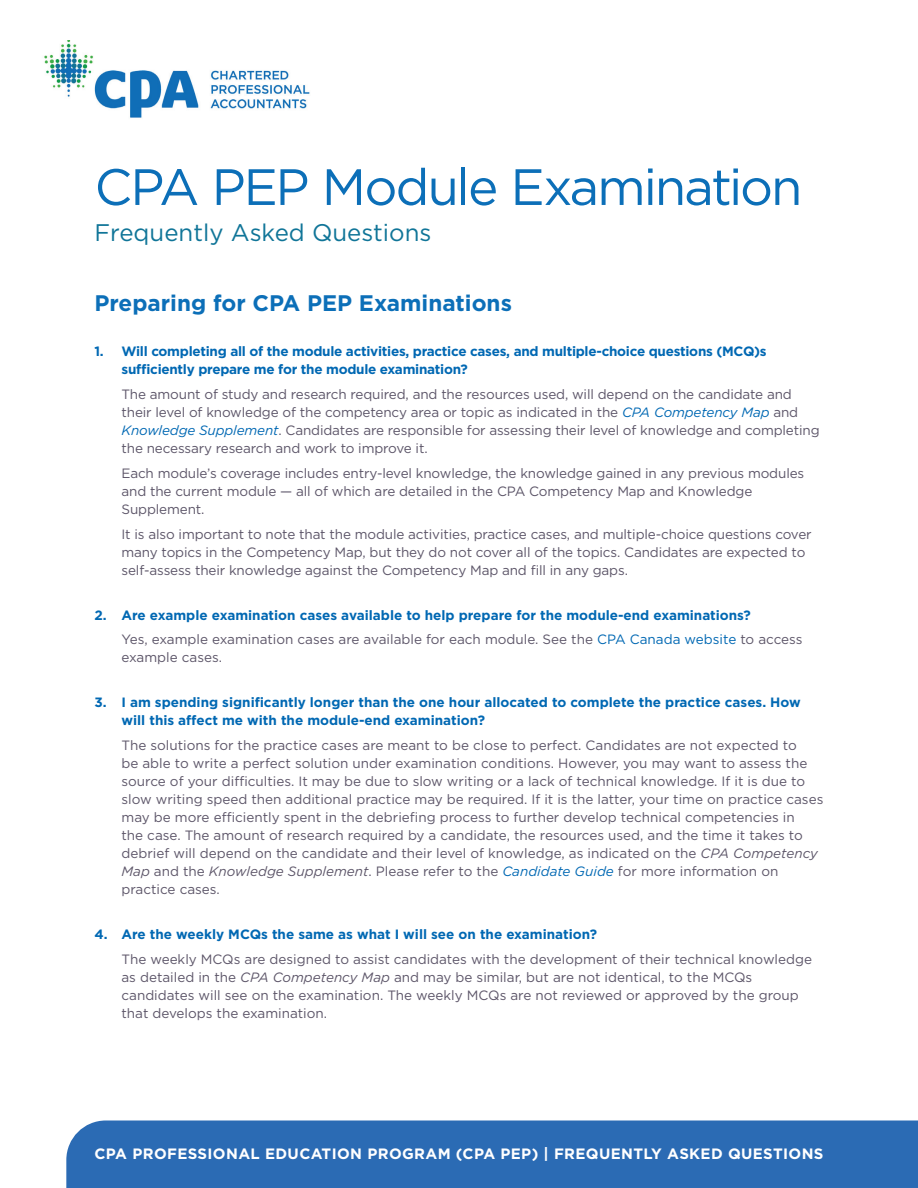
<style>
.page{position:relative;width:918px;height:1188px;background:#fff}
.page>*{position:absolute;margin:0;border:0;box-sizing:border-box;transform-origin:0 0}
.t1{font:51px "Gotham";letter-spacing:-.04em;color:#0c6fb8}
.t2{font:24px "Gotham";color:#107598}
.t3{font:700 22.5px "Gotham";color:#0c6fb8}
.t4{font:700 15px "Gotham";letter-spacing:.025em;color:#fff}
.t5{font:13.5px/18px "Gotham";letter-spacing:-.01em;color:#5d5669}
.t6{font:700 13.5px/24.8px "Gotham";color:#0168b3}
.t7{font:700 13.5px/18px "Gotham";letter-spacing:-.02em;color:#0168b3}
.s1{font-style:italic;color:#0168b3}
.s2{font-weight:400;color:#5d5669}
.s3{font-weight:400}
.s4{font-style:italic}
</style>
<div class="page">
<div style="left:66px;top:1120px;width:852px;height:68px;background:#2b6bb4"></div>
<img style="left:44px;top:40px;width:266px;height:78px">
<h1 class="t1" style="left:94px;top:154px;width:709px">CPA PEP Module Examination</h1>
<h2 class="t2" style="left:94px;top:217px;width:338px">Frequently Asked Questions</h2>
<h3 class="t3" style="left:94px;top:289px;width:419px">Preparing for CPA PEP Examinations</h3>
<p class="t7" style="left:122px;top:343px;width:647px;text-indent:-27px">1. Will completing all of the module activities, practice cases, and multiple-choice questions (MCQ)s sufficiently prepare me for the module examination?</p>
<p class="t5" style="left:122px;top:385px;width:700px">The amount of study and research required, and the resources used, will depend on the candidate and their level of knowledge of the competency area or topic as indicated in the <span class="s1">CPA Competency Map</span> and <span class="s1">Knowledge Supplement</span>. Candidates are responsible for assessing their level of knowledge and completing the necessary research and work to improve it.</p>
<p class="t5" style="left:122px;top:464px;width:684px">Each module’s coverage includes entry-level knowledge, the knowledge gained in any previous modules and the current module — all of which are detailed in the CPA Competency Map and Knowledge<br>Supplement.</p>
<p class="t5" style="left:122px;top:525px;width:692px">It is also important to note that the module activities, practice cases, and multiple-choice questions cover many topics in the Competency Map, but they do not cover all of the topics. Candidates are expected to self-assess their knowledge against the Competency Map and fill in any gaps.</p>
<p class="t6" style="left:122px;top:602px;width:683px;text-indent:-27px">2. Are example examination cases available to help prepare for the module-end examinations?<br><span class="s2">Yes, example examination cases are available for each module. See the</span> <span class="s3">CPA Canada website</span> <span class="s2">to access</span></p>
<p class="t5" style="left:122px;top:648px;width:102px">example cases.</p>
<p class="t6" style="left:122px;top:694px;width:681px;line-height:18px;text-indent:-27px">3. I am spending significantly longer than the one hour allocated to complete the practice cases. How will this affect me with the module-end examination?</p>
<p class="t5" style="left:122px;top:736px;width:703px">The solutions for the practice cases are meant to be close to perfect. Candidates are not expected to<br>be able to write a perfect solution under examination conditions. However, you may want to assess the source of your difficulties. It may be due to slow writing or a lack of technical knowledge. If it is due to slow writing speed then additional practice may be required. If it is the latter, your time on practice cases may be more efficiently spent in the debriefing process to further develop technical competencies in<br>the case. The amount of research required by a candidate, the resources used, and the time it takes to debrief will depend on the candidate and their level of knowledge, as indicated on the <span class="s4">CPA Competency Map</span> and the <span class="s4">Knowledge Supplement</span>. Please refer to the <span class="s1">Candidate Guide</span> for more information on practice cases.</p>
<p class="t6" style="left:94px;top:922px;width:504px">4. Are the weekly MCQs the same as what I will see on the examination?</p>
<p class="t5" style="left:122px;top:950px;width:692px">The weekly MCQs are designed to assist candidates with the development of their technical knowledge as detailed in the <span class="s4">CPA Competency Map</span> and may be similar, but are not identical, to the MCQs candidates will see on the examination. The weekly MCQs are not reviewed or approved by the group that develops the examination.</p>
<p class="t4" style="left:94px;top:1144px;width:472px">CPA Professi onal Educati on Program (CPA PEP) | FReq</p>
<p class="t4" style="left:599px;top:1144px;width:226px">uently Asked Questions</p>
</div>
